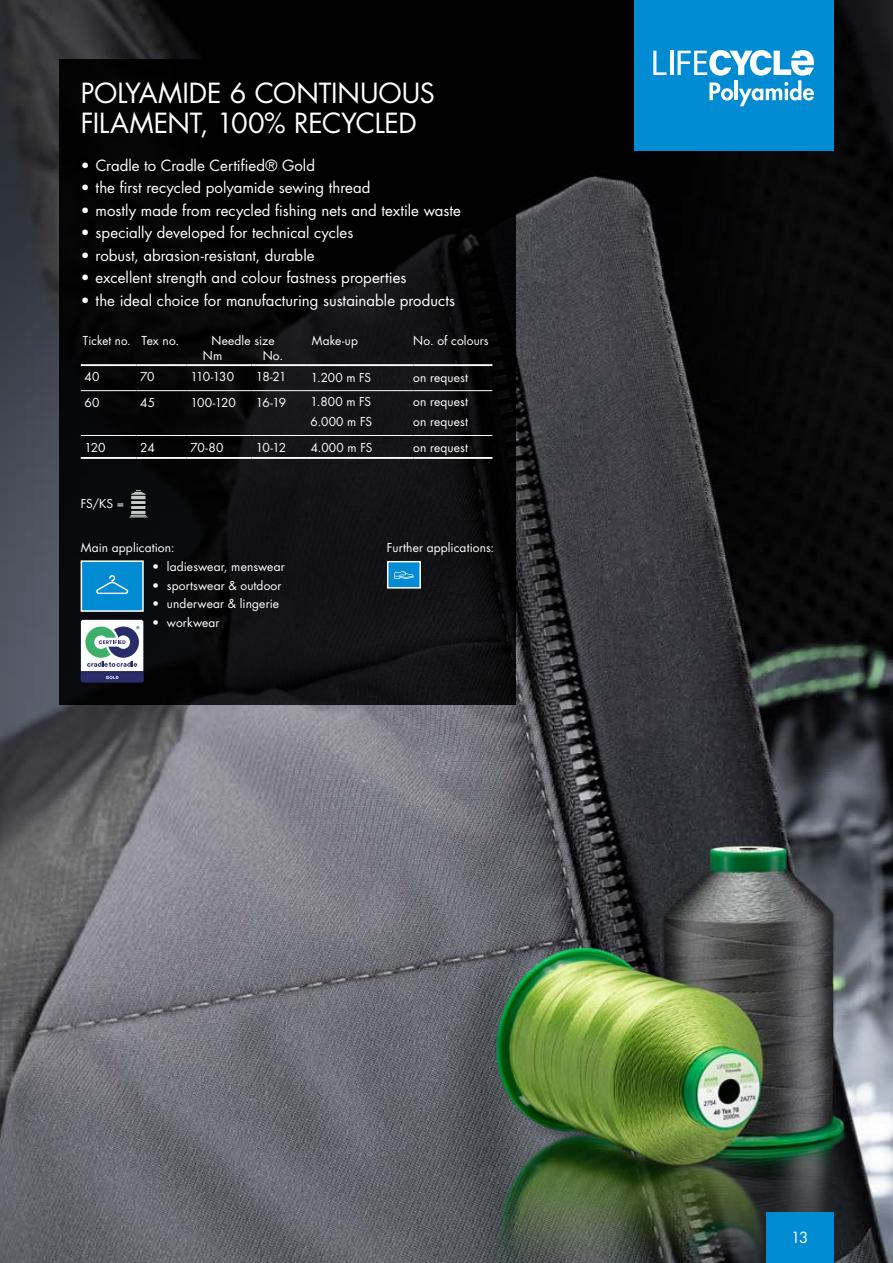
<style>
.page{position:relative;width:893px;height:1263px;background:#fff}
.page>*{position:absolute;margin:0;border:0;box-sizing:border-box;transform-origin:0 0}
.t1{font:27px/30px "Futura Std";letter-spacing:-.01em;color:#fff}
.t2{font:15px "Futura Std";color:#fff}
.t3{font:15px "Futura";color:#fff}
.t4{font:12px "Futura";letter-spacing:.005em;color:#fff}
.t5{font:12px "Futura Std";letter-spacing:.01em;color:#fff}
.t6{font:12px "Futura";letter-spacing:.005em;color:#fff;scale:.96 1}
</style>
<div class="page">
<img style="left:0;top:0;width:893px;height:1263px">
<div style="left:634px;top:0;width:199px;height:151px;background:#008bd2"></div>
<svg style="left:653px;top:51px;width:13px;height:24px"></svg>
<hr style="left:670px;top:51px;width:3px;height:24px;background:#fff">
<svg style="left:678px;top:50px;width:136px;height:56px"></svg>
<svg style="left:60px;top:60px;width:456px;height:645px;fill:#070708"></svg>
<svg style="left:128px;top:489px;width:20px;height:30px"></svg>
<img style="left:443px;top:760px;width:450px;height:503px">
<hr style="left:81px;top:390px;width:55px;height:1px;background:#fff">
<hr style="left:136px;top:390px;width:50px;height:1px;background:#fff">
<hr style="left:186px;top:390px;width:66px;height:1px;background:#fff">
<hr style="left:252px;top:390px;width:55px;height:1px;background:#fff">
<hr style="left:307px;top:390px;width:106px;height:1px;background:#fff">
<hr style="left:413px;top:390px;width:79px;height:1px;background:#fff">
<hr style="left:81px;top:364px;width:55px;height:2px;background:#fff">
<hr style="left:136px;top:364px;width:50px;height:2px;background:#fff">
<hr style="left:186px;top:364px;width:66px;height:2px;background:#fff">
<hr style="left:252px;top:364px;width:55px;height:2px;background:#fff">
<hr style="left:307px;top:364px;width:106px;height:2px;background:#fff">
<hr style="left:413px;top:364px;width:79px;height:2px;background:#fff">
<hr style="left:413px;top:435px;width:79px;height:1px;background:#fff">
<hr style="left:81px;top:435px;width:55px;height:1px;background:#fff">
<hr style="left:136px;top:435px;width:50px;height:1px;background:#fff">
<hr style="left:186px;top:435px;width:66px;height:1px;background:#fff">
<hr style="left:252px;top:435px;width:55px;height:1px;background:#fff">
<hr style="left:307px;top:435px;width:106px;height:1px;background:#fff">
<hr style="left:81px;top:457px;width:55px;height:2px;background:#fff">
<hr style="left:136px;top:457px;width:50px;height:2px;background:#fff">
<hr style="left:186px;top:457px;width:66px;height:2px;background:#fff">
<hr style="left:252px;top:457px;width:55px;height:2px;background:#fff">
<hr style="left:307px;top:457px;width:106px;height:2px;background:#fff">
<hr style="left:413px;top:457px;width:79px;height:2px;background:#fff">
<div style="left:387px;top:561px;width:34px;height:28px;background:#008bd2;border:2px solid #fff"></div>
<svg style="left:394px;top:571px;width:20px;height:8px"></svg>
<div style="left:81px;top:560px;width:63px;height:52px;background:#008bd2;border:2px solid #fff"></div>
<svg style="left:96px;top:575px;width:32px;height:19px"></svg>
<svg style="left:81px;top:620px;width:63px;height:63px"></svg>
<div style="left:766px;top:1212px;width:67px;height:51px;background:#008bd2"></div>
<h1 class="t1" style="left:81px;top:78px;width:356px">POLYAMIDE 6 CONTINUOUS<br>FILAMENT, 100% RECYCLED</h1>
<p class="t2" style="left:81px;top:155px;width:236px">• Cradle to Cradle Certified®️ Gold</p>
<p class="t2" style="left:81px;top:178px;width:291px">• the first recycled polyamide sewing thread</p>
<p class="t2" style="left:81px;top:200px;width:382px">• mostly made from recycled fishing nets and textile waste</p>
<p class="t2" style="left:81px;top:223px;width:274px">• specially developed for technical cycles</p>
<p class="t2" style="left:81px;top:245px;width:235px">• robust, abrasion-resistant, durable</p>
<p class="t2" style="left:81px;top:268px;width:327px">• excellent strength and colour fastness properties</p>
<p class="t2" style="left:81px;top:290px;width:376px">• the ideal choice for manufacturing sustainable products</p>
<p class="t6" style="left:83px;top:333px;width:102px">Ticket no. Tex no.</p>
<p class="t4" style="left:211px;top:333px;width:65px">Needle size</p>
<p class="t4" style="left:312px;top:333px;width:48px">Make-up</p>
<p class="t4" style="left:413px;top:333px;width:77px">No. of colours</p>
<p class="t4" style="left:203px;top:347px;width:21px">Nm</p>
<p class="t4" style="left:263px;top:347px;width:22px">No.</p>
<p class="t4" style="left:85px;top:369px;width:16px">40</p>
<p class="t4" style="left:140px;top:369px;width:16px">70</p>
<p class="t4" style="left:190px;top:369px;width:45px">110-130</p>
<p class="t4" style="left:256px;top:369px;width:32px">18-21</p>
<p class="t4" style="left:311px;top:369px;width:62px">1.200 m FS</p>
<p class="t4" style="left:413px;top:369px;width:56px">on request</p>
<p class="t4" style="left:85px;top:395px;width:16px">60</p>
<p class="t4" style="left:140px;top:395px;width:17px">45</p>
<p class="t4" style="left:190px;top:395px;width:47px">100-120</p>
<p class="t4" style="left:256px;top:395px;width:32px">16-19</p>
<p class="t4" style="left:311px;top:394px;width:62px">1.800 m FS</p>
<p class="t4" style="left:413px;top:394px;width:56px">on request</p>
<p class="t4" style="left:311px;top:414px;width:63px">6.000 m FS</p>
<p class="t4" style="left:413px;top:414px;width:56px">on request</p>
<p class="t4" style="left:85px;top:440px;width:23px">120</p>
<p class="t4" style="left:140px;top:440px;width:16px">24</p>
<p class="t4" style="left:190px;top:440px;width:34px">70-80</p>
<p class="t4" style="left:256px;top:440px;width:32px">10-12</p>
<p class="t4" style="left:311px;top:440px;width:63px">4.000 m FS</p>
<p class="t4" style="left:413px;top:440px;width:56px">on request</p>
<p class="t5" style="left:81px;top:495px;width:45px">FS/KS =</p>
<p class="t5" style="left:81px;top:540px;width:95px">Main application:</p>
<p class="t5" style="left:387px;top:540px;width:109px">Further applications:</p>
<p class="t5" style="left:152px;top:559px;width:134px">• ladieswear, menswear</p>
<p class="t5" style="left:152px;top:577px;width:131px">• sportswear &amp; outdoor</p>
<p class="t5" style="left:152px;top:596px;width:129px">• underwear &amp; lingerie</p>
<p class="t5" style="left:152px;top:615px;width:69px">• workwear</p>
<p class="t3" style="left:791px;top:1228px;width:19px">13</p>
</div>
